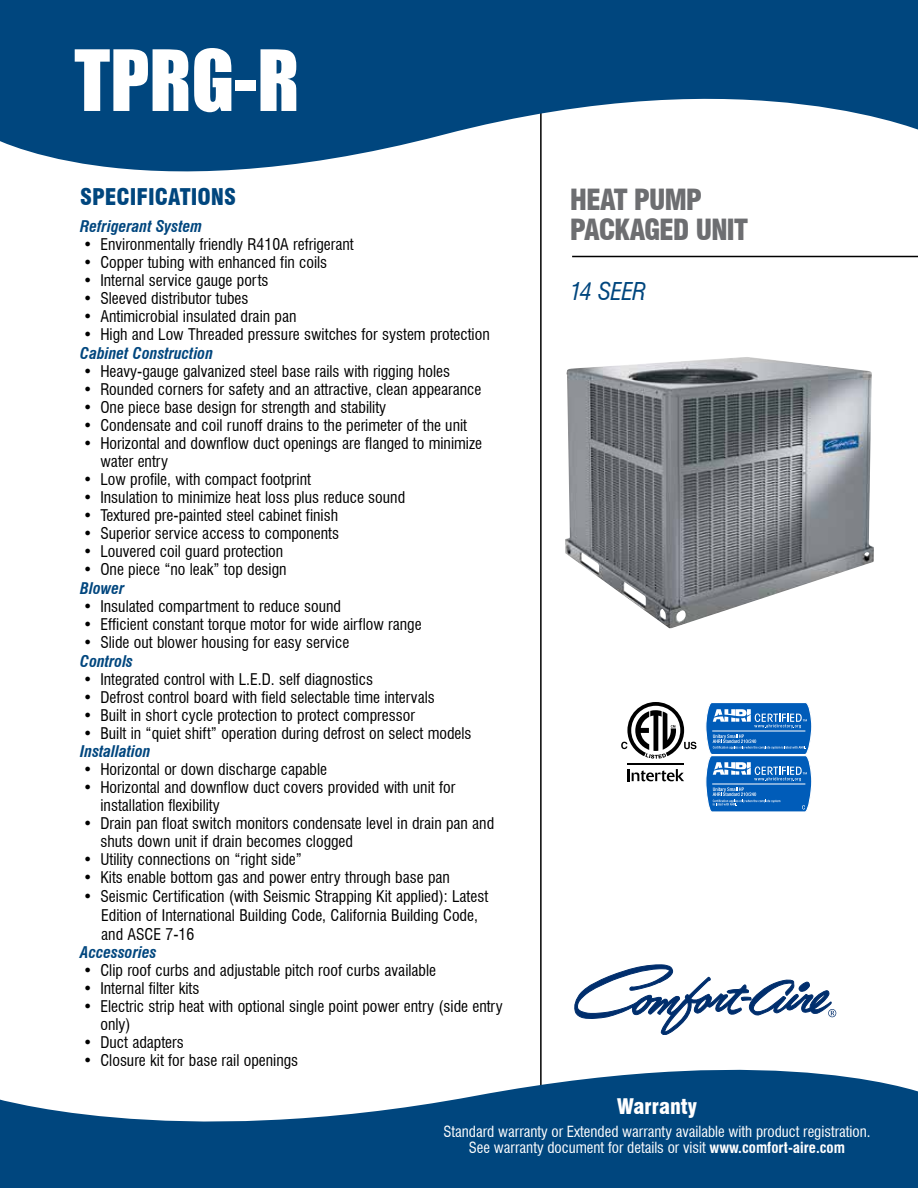
<style>
.page{position:relative;width:918px;height:1188px;background:#fff}
.page>*{position:absolute;margin:0;border:0;box-sizing:border-box;transform-origin:0 0}
.t1{font:78px "Impact";color:#fff}
.t2{font:900 condensed 28.5px/30px "Swiss 721 BT";letter-spacing:-.05em;color:#6d6e71}
.t3{font:italic condensed 24px "Swiss 721 BT";letter-spacing:-.025em;color:#00467e}
.t4{font:900 condensed 22.5px "Swiss 721 BT";color:#00467e}
.t5{font:900 condensed 21px "Swiss 721 BT";color:#fff}
.t6{font:condensed 15.75px/18px "Swiss 721 BT";color:#000}
.t7{font:italic 700 condensed 15.75px "Swiss 721 BT";color:#00467e}
.t8{font:condensed 15px/16.2px "Swiss 721 BT";color:#fff;text-align:center}
.s1{font-weight:700}
</style>
<div class="page">
<svg style="left:627px;top:769px;width:57px;height:12px"></svg>
<hr style="left:627px;top:763px;width:57px;height:1px;background:#000">
<svg style="left:621px;top:702px;width:75px;height:57px"></svg>
<svg style="left:705px;top:703px;width:107px;height:109px;background:#367ec7"></svg>
<hr style="left:540px;top:90px;width:2px;height:998px;background:#000">
<svg style="left:0;top:0;width:918px;height:217px;fill:#00467e"></svg>
<svg style="left:0;top:1037px;width:918px;height:151px;fill:#00467e"></svg>
<svg style="left:574px;top:965px;width:262px;height:70px"></svg>
<hr style="left:572px;top:256px;width:346px;height:1px;background:#000">
<img style="left:565px;top:357px;width:309px;height:271px">
<h1 class="t1" style="left:74px;top:20px;width:227px">TPRG-R</h1>
<h3 class="t4" style="left:80px;top:184px;width:157px">SPECIFICATIONS</h3>
<p class="t7" style="left:80px;top:217px;width:123px">Refrigerant System</p>
<p class="t6" style="left:83px;top:236px;width:272px">• Environmentally friendly R410A refrigerant</p>
<p class="t6" style="left:83px;top:254px;width:246px">• Copper tubing with enhanced fin coils</p>
<p class="t6" style="left:83px;top:272px;width:187px">• Internal service gauge ports</p>
<p class="t6" style="left:83px;top:290px;width:167px">• Sleeved distributor tubes</p>
<p class="t6" style="left:83px;top:308px;width:215px">• Antimicrobial insulated drain pan</p>
<p class="t6" style="left:83px;top:326px;width:408px">• High and Low Threaded pressure switches for system protection</p>
<p class="t7" style="left:80px;top:344px;width:134px">Cabinet Construction</p>
<p class="t6" style="left:83px;top:363px;width:368px">• Heavy-gauge galvanized steel base rails with rigging holes</p>
<p class="t6" style="left:83px;top:381px;width:400px">• Rounded corners for safety and an attractive, clean appearance</p>
<p class="t6" style="left:83px;top:399px;width:305px">• One piece base design for strength and stability</p>
<p class="t6" style="left:83px;top:417px;width:385px">• Condensate and coil runoff drains to the perimeter of the unit</p>
<p class="t6" style="left:101px;top:435px;width:383px;text-indent:-17px">• Horizontal and downflow duct openings are flanged to minimize water entry</p>
<p class="t6" style="left:83px;top:471px;width:229px">• Low profile, with compact footprint</p>
<p class="t6" style="left:83px;top:489px;width:323px">• Insulation to minimize heat loss plus reduce sound</p>
<p class="t6" style="left:83px;top:507px;width:256px">• Textured pre-painted steel cabinet finish</p>
<p class="t6" style="left:83px;top:525px;width:257px">• Superior service access to components</p>
<p class="t6" style="left:83px;top:543px;width:202px">• Louvered coil guard protection</p>
<p class="t6" style="left:83px;top:561px;width:205px">• One piece “no leak” top design</p>
<p class="t7" style="left:80px;top:579px;width:46px">Blower</p>
<p class="t6" style="left:83px;top:598px;width:259px">• Insulated compartment to reduce sound</p>
<p class="t6" style="left:83px;top:616px;width:340px">• Efficient constant torque motor for wide airflow range</p>
<p class="t6" style="left:83px;top:634px;width:268px">• Slide out blower housing for easy service</p>
<p class="t7" style="left:80px;top:652px;width:54px">Controls</p>
<p class="t6" style="left:83px;top:670px;width:291px">• Integrated control with L.E.D. self diagnostics</p>
<p class="t6" style="left:83px;top:688px;width:353px">• Defrost control board with field selectable time intervals</p>
<p class="t6" style="left:83px;top:706px;width:333px">• Built in short cycle protection to protect compressor</p>
<p class="t6" style="left:83px;top:724px;width:390px">• Built in “quiet shift” operation during defrost on select models</p>
<p class="t7" style="left:80px;top:742px;width:72px">Installation</p>
<p class="t6" style="left:83px;top:760px;width:245px">• Horizontal or down discharge capable</p>
<p class="t6" style="left:101px;top:778px;width:356px;text-indent:-17px">• Horizontal and downflow duct covers provided with unit for installation flexibility</p>
<p class="t6" style="left:101px;top:814px;width:395px;text-indent:-17px">• Drain pan float switch monitors condensate level in drain pan and shuts down unit if drain becomes clogged</p>
<p class="t6" style="left:83px;top:850px;width:220px">• Utility connections on “right side”</p>
<p class="t6" style="left:83px;top:868px;width:368px">• Kits enable bottom gas and power entry through base pan</p>
<p class="t6" style="left:101px;top:887px;width:388px;line-height:18.9px;text-indent:-18px">• Seismic Certification (with Seismic Strapping Kit applied): Latest<br>Edition of International Building Code, California Building Code, and ASCE 7-16</p>
<p class="t7" style="left:80px;top:943px;width:78px">Accessories</p>
<p class="t6" style="left:83px;top:961px;width:354px">• Clip roof curbs and adjustable pitch roof curbs available</p>
<p class="t6" style="left:83px;top:979px;width:118px">• Internal filter kits</p>
<p class="t6" style="left:101px;top:997px;width:404px;text-indent:-17px">• Electric strip heat with optional single point power entry (side entry only)</p>
<p class="t6" style="left:83px;top:1033px;width:102px">• Duct adapters</p>
<p class="t6" style="left:83px;top:1051px;width:216px">• Closure kit for base rail openings</p>
<h2 class="t2" style="left:570px;top:185px;width:179px">HEAT PUMP<br>PACKAGED UNIT</h2>
<h3 class="t3" style="left:570px;top:277px;width:77px">14 SEER</h3>
<h3 class="t5" style="left:617px;top:1094px;width:82px">Warranty</h3>
<p class="t8" style="left:443px;top:1123px;width:429px">Standard warranty or Extended warranty available with product registration.<br>See warranty document for details or visit <span class="s1">www.comfort-aire.com</span></p>
</div>
